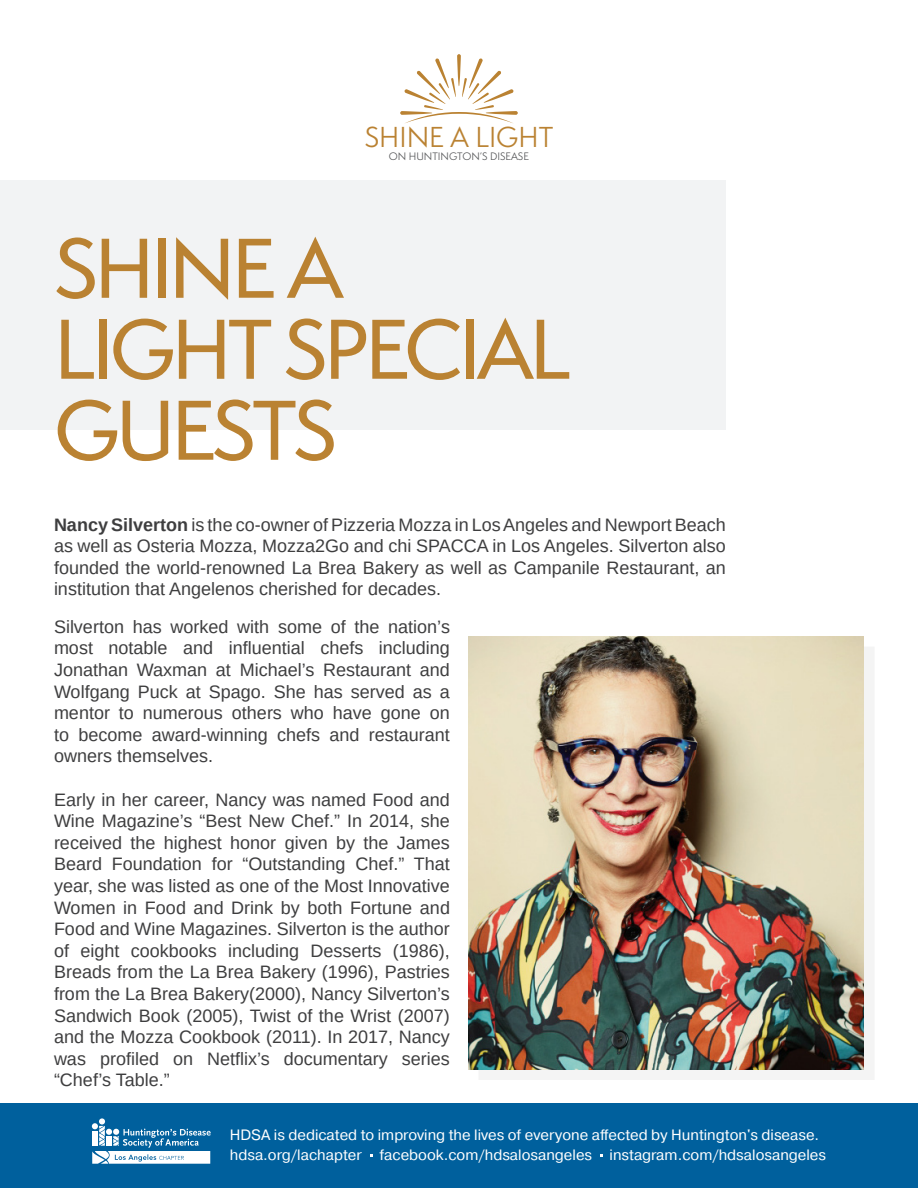
<style>
.page{position:relative;width:918px;height:1188px;background:#fff}
.page>*{position:absolute;margin:0;border:0;box-sizing:border-box;transform-origin:0 0}
.t1{font:500 78px/81px "Semplicita Pro";letter-spacing:-.05em;color:#ba8232}
.t2{font:26.55px "Semplicita Pro";color:#ba8232}
.t3{font:18px/21.6px "Arimo";color:#3e3e3f;text-align:justify}
.t4{font:15px "Pragmatica";color:#fff}
.t5{font:9.9px "Semplicita Pro";color:#57585a}
.s1{font-weight:700}
</style>
<div class="page">
<div style="left:0;top:180px;width:726px;height:249px;background:#f2f3f4"></div>
<div style="left:0;top:1104px;width:918px;height:84px;background:#00609d"></div>
<svg style="left:486px;top:111px;width:32px;height:4px"></svg>
<svg style="left:400px;top:111px;width:32px;height:4px"></svg>
<svg style="left:457px;top:54px;width:4px;height:32px"></svg>
<svg style="left:404px;top:58px;width:110px;height:65px"></svg>
<div style="left:99px;top:1118px;width:6px;height:7px;background:#fff;border-radius:50%"></div>
<svg style="left:92px;top:1123px;width:119px;height:41px"></svg>
<div style="left:478px;top:647px;width:397px;height:433px;background:#f4f4f4"></div>
<img style="left:468px;top:636px;width:396px;height:434px">
<p class="t2" style="left:365px;top:118px;width:190px">SHINE A LIGHT</p>
<p class="t5" style="left:389px;top:150px;width:142px">ON HUNTINGTON’S DISEASE</p>
<p class="t1" style="left:54px;top:228px;width:518px">SHINE A<br>LIGHT SPECIAL<br>GUESTS</p>
<p class="t3" style="left:54px;top:514px;width:673px"><span class="s1">Nancy Silverton</span> is the co-owner of Pizzeria Mozza in Los Angeles and Newport Beach as well as Osteria Mozza, Mozza2Go and chi SPACCA in Los Angeles. Silverton also founded the world-renowned La Brea Bakery as well as Campanile Restaurant, an institution that Angelenos cherished for decades.</p>
<p class="t3" style="left:54px;top:616px;width:398px">Silverton has worked with some of the nation’s most notable and influential chefs including Jonathan Waxman at Michael’s Restaurant and Wolfgang Puck at Spago. She has served as a mentor to numerous others who have gone on to become award-winning chefs and restaurant owners themselves.</p>
<p class="t3" style="left:54px;top:789px;width:398px">Early in her career, Nancy was named Food and Wine Magazine’s “Best New Chef.” In 2014, she received the highest honor given by the James Beard Foundation for “Outstanding Chef.” That year, she was listed as one of the Most Innovative Women in Food and Drink by both Fortune and Food and Wine Magazines. Silverton is the author of eight cookbooks including Desserts (1986), Breads from the La Brea Bakery (1996), Pastries from the La Brea Bakery(2000), Nancy Silverton’s Sandwich Book (2005), Twist of the Wrist (2007) and the Mozza Cookbook (2011). In 2017, Nancy was profiled on Netflix’s documentary series “Chef’s Table.”</p>
<p class="t4" style="left:230px;top:1125px;width:591px">HDSA is dedicated to improving the lives of everyone affected by Huntington's disease.</p>
<p class="t4" style="left:230px;top:1146px;width:598px">hdsa.org/lachapter facebook.com/hdsalosangeles instagram.com/hdsalosangeles</p>
</div>
